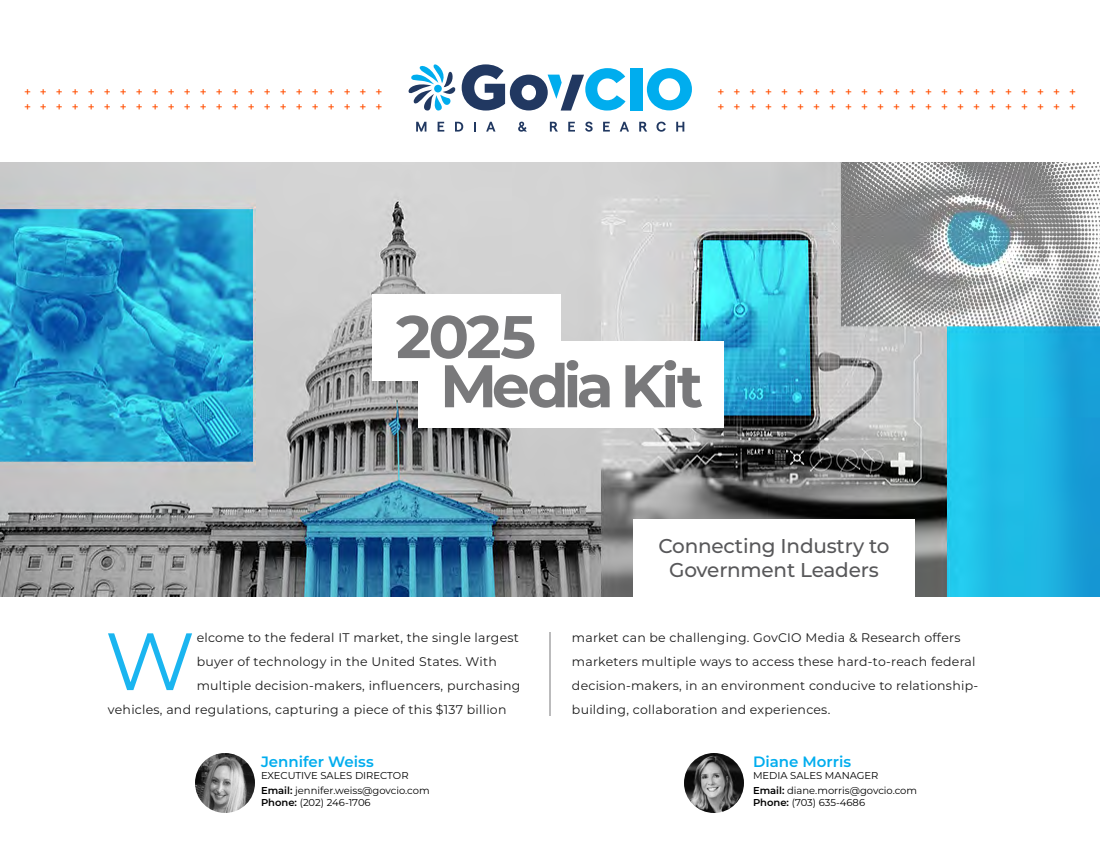
<style>
.page{position:relative;width:1100px;height:850px;background:#fff}
.page>*{position:absolute;margin:0;border:0;box-sizing:border-box;transform-origin:0 0}
.t1{font:81.1px "Montserrat";color:#1ab5f0}
.t2{font:700 60px/49.2px "Montserrat";letter-spacing:-.05em;color:#79797b}
.t3{font:500 20px/24px "Montserrat";letter-spacing:-.01em;color:#58585a;text-align:center}
.t4{font:600 15px "Montserrat";color:#00adee}
.t5{font:12.5px/24px "Montserrat";letter-spacing:.02em;color:#1a1a1a}
.t6{font:500 12px "Montserrat";color:#ff4e00}
.t7{font:10px/15.7px "Montserrat";color:#000}
.s1{font-weight:600}
</style>
<div class="page">
<img style="left:0;top:162px;width:1100px;height:435px">
<svg style="left:676px;top:122px;width:8px;height:10px"></svg>
<svg style="left:657px;top:122px;width:9px;height:10px"></svg>
<svg style="left:639px;top:122px;width:8px;height:10px"></svg>
<svg style="left:620px;top:122px;width:9px;height:10px"></svg>
<svg style="left:603px;top:122px;width:7px;height:10px"></svg>
<svg style="left:585px;top:122px;width:8px;height:10px"></svg>
<svg style="left:568px;top:122px;width:7px;height:10px"></svg>
<svg style="left:550px;top:122px;width:8px;height:10px"></svg>
<svg style="left:518px;top:122px;width:9px;height:10px"></svg>
<svg style="left:486px;top:122px;width:9px;height:10px"></svg>
<svg style="left:474px;top:122px;width:2px;height:10px"></svg>
<svg style="left:455px;top:122px;width:8px;height:10px"></svg>
<svg style="left:438px;top:122px;width:6px;height:10px"></svg>
<svg style="left:416px;top:122px;width:10px;height:10px"></svg>
<svg style="left:647px;top:68px;width:45px;height:42px"></svg>
<div style="left:630px;top:68px;width:12px;height:43px;background:#00adee"></div>
<svg style="left:462px;top:64px;width:164px;height:47px"></svg>
<svg style="left:408px;top:64px;width:48px;height:47px"></svg>
<div style="left:434px;top:85px;width:8px;height:7px;background:#00adee;border-radius:50%"></div>
<hr style="left:550px;top:632px;width:1px;height:84px;background:#79797b">
<div style="left:372px;top:294px;width:189px;height:87px;background:#fff"></div>
<div style="left:418px;top:341px;width:306px;height:87px;background:#fff"></div>
<div style="left:633px;top:519px;width:282px;height:78px;background:#fff"></div>
<img style="left:684px;top:753px;width:60px;height:60px;border-radius:30px">
<img style="left:195px;top:753px;width:60px;height:60px;border-radius:30px">
<p class="t6" style="left:24px;top:83px;width:360px">+++++++++++++++++++++++</p>
<p class="t6" style="left:717px;top:83px;width:360px">+++++++++++++++++++++++</p>
<p class="t6" style="left:24px;top:98px;width:360px">+++++++++++++++++++++++</p>
<p class="t6" style="left:717px;top:98px;width:360px">+++++++++++++++++++++++</p>
<h2 class="t2" style="left:440px;top:309px;width:265px;text-indent:-44px">2025<br>Media Kit</h2>
<h1 class="t1" style="left:105px;top:606px;width:92px">W</h1>
<p class="t5" style="left:197px;top:625px;width:324px">elcome to the federal IT market, the single largest</p>
<p class="t5" style="left:197px;top:649px;width:302px">buyer of technology in the United States. With</p>
<p class="t5" style="left:197px;top:673px;width:325px">multiple decision-makers, influencers, purchasing</p>
<p class="t5" style="left:108px;top:697px;width:400px">vehicles, and regulations, capturing a piece of this $137 billion</p>
<p class="t4" style="left:261px;top:751px;width:114px">Jennifer Weiss</p>
<p class="t7" style="left:261px;top:767px;width:170px">EXECUTIVE SALES DIRECTOR<br><span class="s1">Email:</span> jennifer.weiss@govcio.com</p>
<p class="t7" style="left:261px;top:794px;width:111px"><span class="s1">Phone:</span> (202) 246-1706</p>
<h3 class="t3" style="left:658px;top:533px;width:233px">Connecting Industry to<br>Government Leaders</h3>
<p class="t5" style="left:572px;top:625px;width:408px">market can be challenging. GovCIO Media &amp; Research offers marketers multiple ways to access these hard-to-reach federal decision-makers, in an environment conducive to relationship&shy;building, collaboration and experiences.</p>
<p class="t4" style="left:753px;top:751px;width:100px">Diane Morris</p>
<p class="t7" style="left:753px;top:767px;width:166px">MEDIA SALES MANAGER<br><span class="s1">Email:</span> diane.morris@govcio.com</p>
<p class="t7" style="left:753px;top:794px;width:114px"><span class="s1">Phone:</span> (703) 635-4686</p>
</div>
